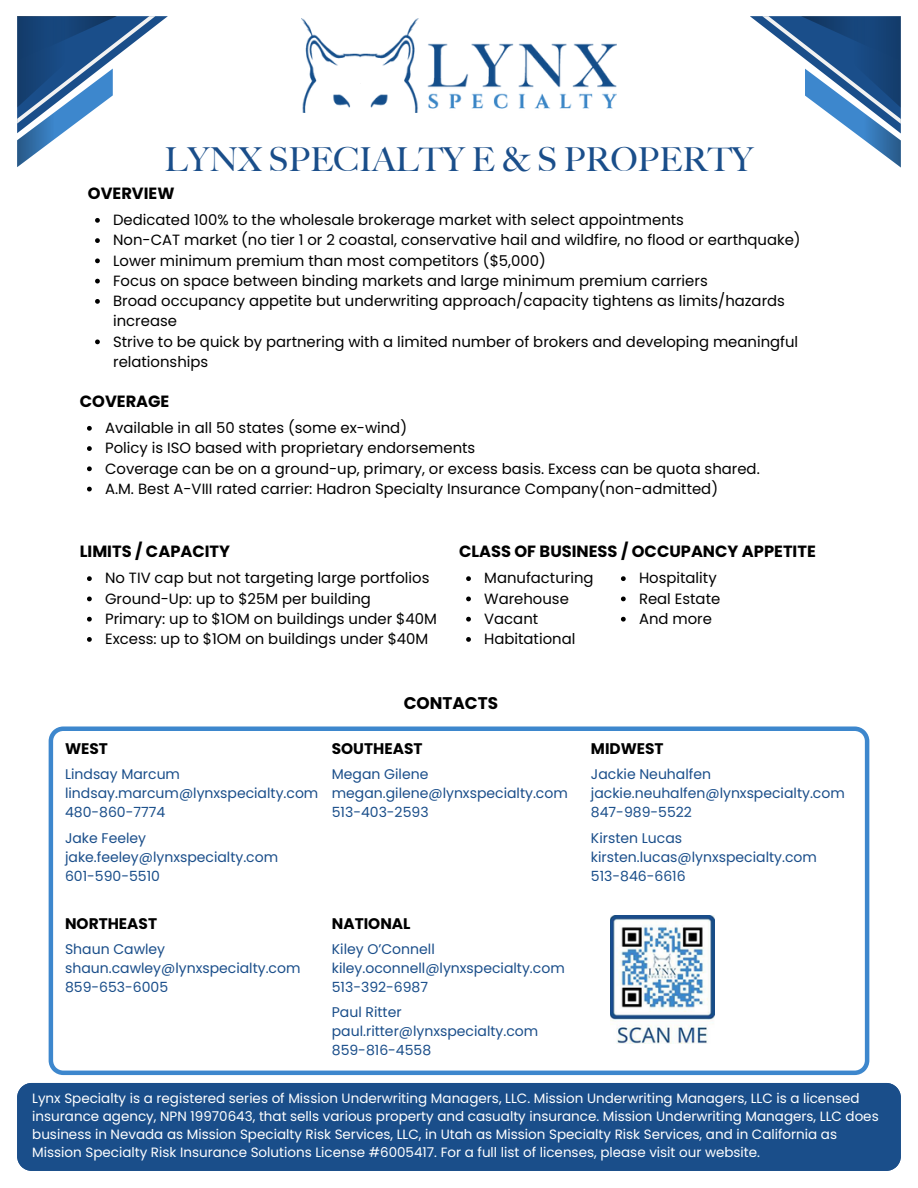
<style>
.page{position:relative;width:918px;height:1188px;background:#fff}
.page>*{position:absolute;margin:0;border:0;box-sizing:border-box;transform-origin:0 0}
.t1{font:500 33px "Big Caslon";color:#1a4e8a}
.t2{font:700 16.8px "Poppins";color:#000}
.t3{font:700 16.2px "Poppins";color:#000}
.t4{font:700 15.3px "Poppins";color:#000}
.t5{font:14.85px/20.2px "Poppins";color:#000}
.t6{font:13.95px "Poppins";color:#1a4e8a}
.t7{font:13.5px/18px "Poppins";color:#fff}
</style>
<div class="page">
<svg style="left:750px;top:16px;width:151px;height:151px"></svg>
<svg style="left:17px;top:16px;width:151px;height:151px"></svg>
<div style="left:17px;top:1083px;width:884px;height:88px;background:#1a4e8a"></div>
<svg style="left:49px;top:726px;width:820px;height:349px"></svg>
<img style="left:610px;top:916px;width:105px;height:128px">
<img style="left:302px;top:18px;width:315px;height:95px">
<svg style="left:95px;top:218px;width:5px;height:5px"></svg>
<svg style="left:95px;top:238px;width:5px;height:5px"></svg>
<svg style="left:95px;top:258px;width:5px;height:5px"></svg>
<svg style="left:95px;top:279px;width:5px;height:4px"></svg>
<svg style="left:95px;top:299px;width:5px;height:5px"></svg>
<svg style="left:95px;top:339px;width:5px;height:5px"></svg>
<svg style="left:87px;top:426px;width:5px;height:5px"></svg>
<svg style="left:87px;top:446px;width:5px;height:5px"></svg>
<svg style="left:87px;top:466px;width:5px;height:5px"></svg>
<svg style="left:87px;top:487px;width:5px;height:4px"></svg>
<svg style="left:87px;top:576px;width:5px;height:5px"></svg>
<svg style="left:87px;top:597px;width:5px;height:4px"></svg>
<svg style="left:87px;top:617px;width:5px;height:5px"></svg>
<svg style="left:87px;top:637px;width:5px;height:5px"></svg>
<svg style="left:466px;top:576px;width:5px;height:5px"></svg>
<svg style="left:466px;top:597px;width:5px;height:4px"></svg>
<svg style="left:466px;top:617px;width:5px;height:5px"></svg>
<svg style="left:466px;top:637px;width:5px;height:5px"></svg>
<svg style="left:621px;top:576px;width:5px;height:5px"></svg>
<svg style="left:621px;top:597px;width:5px;height:4px"></svg>
<svg style="left:621px;top:617px;width:5px;height:5px"></svg>
<p class="t1" style="left:165px;top:140px;width:590px">LYNX SPECIALTY E &amp; S PROPERTY</p>
<p class="t3" style="left:88px;top:182px;width:88px">OVERVIEW</p>
<p class="t5" style="left:113px;top:210px;width:572px">Dedicated 100% to the wholesale brokerage market with select appointments</p>
<p class="t5" style="left:113px;top:230px;width:689px">Non-CAT market (no tier 1 or 2 coastal, conservative hail and wildfire, no flood or earthquake)</p>
<p class="t5" style="left:113px;top:250px;width:434px">Lower minimum premium than most competitors ($5,000)</p>
<p class="t5" style="left:113px;top:271px;width:596px">Focus on space between binding markets and large minimum premium carriers</p>
<p class="t5" style="left:113px;top:291px;width:673px">Broad occupancy appetite but underwriting approach/capacity tightens as limits/hazards increase</p>
<p class="t5" style="left:113px;top:331px;width:687px">Strive to be quick by partnering with a limited number of brokers and developing meaningful relationships</p>
<p class="t3" style="left:80px;top:390px;width:91px">COVERAGE</p>
<p class="t5" style="left:105px;top:418px;width:303px">Available in all 50 states (some ex-wind)</p>
<p class="t5" style="left:105px;top:438px;width:372px">Policy is ISO based with proprietary endorsements</p>
<p class="t5" style="left:105px;top:458px;width:656px">Coverage can be on a ground-up, primary, or excess basis. Excess can be quota shared.</p>
<p class="t5" style="left:105px;top:479px;width:614px">A.M. Best A-VIII rated carrier: Hadron Specialty Insurance Company(non-admitted)</p>
<h2 class="t3" style="left:80px;top:540px;width:152px">LIMITS / CAPACITY</h2>
<p class="t5" style="left:105px;top:568px;width:326px">No TIV cap but not targeting large portfolios</p>
<p class="t5" style="left:105px;top:588px;width:267px">Ground-Up: up to $25M per building</p>
<p class="t5" style="left:105px;top:609px;width:333px">Primary: up to $1OM on buildings under $40M</p>
<h2 class="t5" style="left:105px;top:629px;width:325px">Excess: up to $1OM on buildings under $40M</h2>
<p class="t3" style="left:459px;top:540px;width:358px">CLASS OF BUSINESS / OCCUPANCY APPETITE</p>
<p class="t5" style="left:484px;top:568px;width:111px">Manufacturing</p>
<p class="t5" style="left:484px;top:588px;width:86px">Warehouse</p>
<p class="t5" style="left:484px;top:609px;width:55px">Vacant</p>
<p class="t5" style="left:484px;top:629px;width:93px">Habitational</p>
<p class="t5" style="left:639px;top:568px;width:79px">Hospitality</p>
<p class="t5" style="left:639px;top:588px;width:83px">Real Estate</p>
<p class="t5" style="left:639px;top:609px;width:75px">And more</p>
<p class="t4" style="left:65px;top:738px;width:44px">WEST</p>
<p class="t6" style="left:65px;top:765px;width:117px">Lindsay Marcum</p>
<p class="t6" style="left:65px;top:784px;width:255px">lindsay.marcum@lynxspecialty.com</p>
<p class="t6" style="left:65px;top:803px;width:102px">480-860-7774</p>
<p class="t6" style="left:65px;top:828px;width:82px">Jake Feeley</p>
<h2 class="t6" style="left:65px;top:847px;width:215px">jake.feeley@lynxspecialty.com</h2>
<h2 class="t6" style="left:65px;top:866px;width:96px">601-590-5510</h2>
<p class="t4" style="left:65px;top:913px;width:94px">NORTHEAST</p>
<p class="t6" style="left:65px;top:939px;width:102px">Shaun Cawley</p>
<h1 class="t6" style="left:65px;top:958px;width:237px">shaun.cawley@lynxspecialty.com</h1>
<h2 class="t6" style="left:65px;top:977px;width:105px">859-653-6005</h2>
<h2 class="t2" style="left:404px;top:691px;width:96px">CONTACTS</h2>
<p class="t4" style="left:332px;top:738px;width:92px">SOUTHEAST</p>
<p class="t6" style="left:332px;top:764px;width:98px">Megan Gilene</p>
<p class="t6" style="left:332px;top:784px;width:238px">megan.gilene@lynxspecialty.com</p>
<h2 class="t6" style="left:332px;top:803px;width:98px">513-403-2593</h2>
<p class="t4" style="left:332px;top:913px;width:80px">NATIONAL</p>
<p class="t6" style="left:332px;top:939px;width:104px">Kiley O’Connell</p>
<p class="t6" style="left:332px;top:958px;width:234px">kiley.oconnell@lynxspecialty.com</p>
<p class="t6" style="left:332px;top:977px;width:98px">513-392-6987</p>
<h2 class="t6" style="left:332px;top:1003px;width:71px">Paul Ritter</h2>
<p class="t6" style="left:332px;top:1022px;width:208px">paul.ritter@lynxspecialty.com</p>
<p class="t6" style="left:332px;top:1041px;width:101px">859-816-4558</p>
<p class="t4" style="left:591px;top:738px;width:74px">MIDWEST</p>
<p class="t6" style="left:591px;top:764px;width:122px">Jackie Neuhalfen</p>
<p class="t6" style="left:591px;top:784px;width:255px">jackie.neuhalfen@lynxspecialty.com</p>
<p class="t6" style="left:591px;top:803px;width:102px">847-989-5522</p>
<p class="t6" style="left:591px;top:828px;width:93px">Kirsten Lucas</p>
<h2 class="t6" style="left:591px;top:847px;width:227px">kirsten.lucas@lynxspecialty.com</h2>
<p class="t6" style="left:591px;top:866px;width:96px">513-846-6616</p>
<p class="t7" style="left:32px;top:1090px;width:848px">Lynx Specialty is a registered series of Mission Underwriting Managers, LLC. Mission Underwriting Managers, LLC is a licensed insurance agency, NPN 19970643, that sells various property and casualty insurance. Mission Underwriting Managers, LLC does business in Nevada as Mission Specialty Risk Services, LLC, in Utah as Mission Specialty Risk Services, and in California as Mission Specialty Risk Insurance Solutions License #6005417. For a full list of licenses, please visit our website.</p>
</div>
